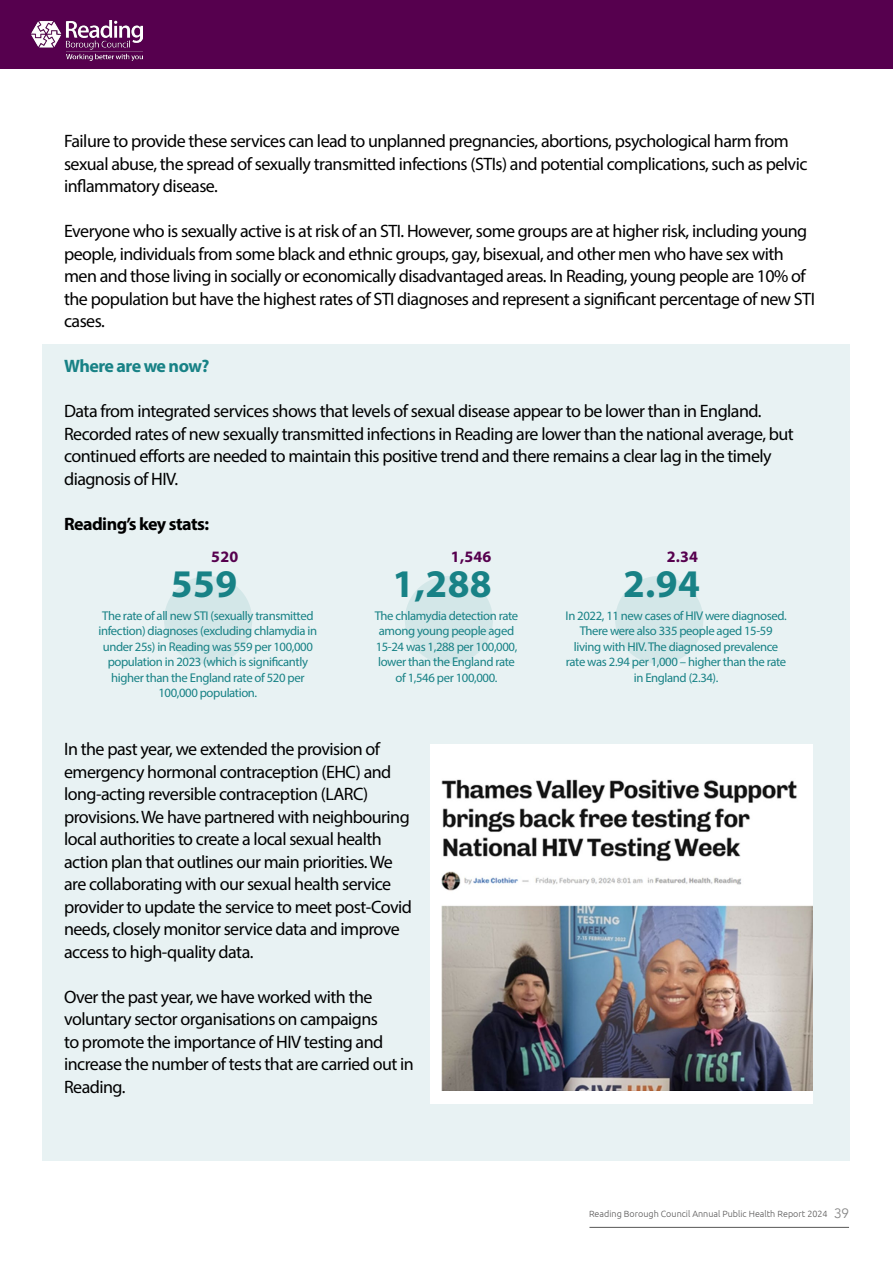
<style>
.page{position:relative;width:893px;height:1263px;background:#fff}
.page>*{position:absolute;margin:0;border:0;box-sizing:border-box;transform-origin:0 0}
.t1{font:700 39.3px "Myriad Pro";letter-spacing:.01em;color:#188286}
.t2{font:18px/22.5px "Myriad Pro";letter-spacing:-.03em;color:#000}
.t3{font:700 18px "Myriad Pro";letter-spacing:-.03em;color:#000}
.t4{font:700 18px "Myriad Pro";letter-spacing:-.04em;color:#188286}
.t5{font:700 15.9px "Myriad Pro";letter-spacing:.01em;color:#56004e}
.t6{font:12.75px/15.5px "Myriad Pro";letter-spacing:-.03em;color:#188286;text-align:center}
.t7{font:300 9px "Ubuntu";color:#575656}
.s1{font-family:"Avenir";font-weight:400;font-size:13.5px;color:#878787}
</style>
<div class="page">
<hr style="left:589px;top:1227px;width:260px;height:1px;background:#575756">
<div style="left:0;top:0;width:893px;height:69px;background:#56004e"></div>
<img style="left:31px;top:20px;width:112px;height:40px">
<div style="left:43px;top:344px;width:807px;height:817px;background:#e8f2f3"></div>
<div style="left:430px;top:744px;width:383px;height:359px;background:#fff"></div>
<img style="left:442px;top:779px;width:371px;height:312px">
<div style="left:405px;top:576px;width:88px;height:88px;background:#d3e7e8;border-radius:50%"></div>
<div style="left:164px;top:576px;width:88px;height:88px;background:#d3e7e8;border-radius:50%"></div>
<div style="left:615px;top:576px;width:88px;height:88px;background:#d3e7e8;border-radius:50%"></div>
<p class="t2" style="left:64px;top:130px;width:745px">Failure to provide these services can lead to unplanned pregnancies, abortions, psychological harm from sexual abuse, the spread of sexually transmitted infections (STIs) and potential complications, such as pelvic inflammatory disease.</p>
<p class="t2" style="left:64px;top:220px;width:752px">Everyone who is sexually active is at risk of an STI. However, some groups are at higher risk, including young people, individuals from some black and ethnic groups, gay, bisexual, and other men who have sex with men and those living in socially or economically disadvantaged areas. In Reading, young people are 10% of the population but have the highest rates of STI diagnoses and represent a significant percentage of new STI cases.</p>
<p class="t4" style="left:64px;top:355px;width:147px">Where are we now?</p>
<p class="t2" style="left:64px;top:400px;width:731px">Data from integrated services shows that levels of sexual disease appear to be lower than in England.<br>Recorded rates of new sexually transmitted infections in Reading are lower than the national average, but continued efforts are needed to maintain this positive trend and there remains a clear lag in the timely diagnosis of HIV.</p>
<p class="t3" style="left:64px;top:512px;width:147px">Reading’s key stats:</p>
<p class="t5" style="left:211px;top:546px;width:28px">520</p>
<h1 class="t1" style="left:171px;top:558px;width:68px">559</h1>
<p class="t6" style="left:99px;top:608px;width:220px">The rate of all new STI (sexually transmitted infection) diagnoses (excluding chlamydia in under 25s) in Reading was 559 per 100,000 population in 2023 (which is significantly higher than the England rate of 520 per 100,000 population.</p>
<p class="t5" style="left:451px;top:546px;width:42px">1,546</p>
<h1 class="t1" style="left:393px;top:558px;width:101px">1,288</h1>
<p class="t6" style="left:375px;top:608px;width:145px">The chlamydia detection rate among young people aged<br>15-24 was 1,288 per 100,000, lower than the England rate of 1,546 per 100,000.</p>
<p class="t2" style="left:64px;top:737px;width:349px">In the past year, we extended the provision of emergency hormonal contraception (EHC) and long-acting reversible contraception (LARC) provisions. We have partnered with neighbouring local authorities to create a local sexual health action plan that outlines our main priorities. We are collaborating with our sexual health service provider to update the service to meet post-Covid needs, closely monitor service data and improve access to high-quality data.</p>
<p class="t2" style="left:64px;top:985px;width:351px">Over the past year, we have worked with the voluntary sector organisations on campaigns<br>to promote the importance of HIV testing and increase the number of tests that are carried out in Reading.</p>
<p class="t5" style="left:667px;top:546px;width:33px">2.34</p>
<h1 class="t1" style="left:623px;top:558px;width:78px">2.94</h1>
<p class="t6" style="left:566px;top:608px;width:223px">In 2022, 11 new cases of HIV were diagnosed.<br>There were also 335 people aged 15-59 living with HIV. The diagnosed prevalence rate was 2.94 per 1,000 – higher than the rate in England (2.34).</p>
<p class="t7" style="left:589px;top:1208px;width:261px">Reading Borough Council Annual Public Health Report 2024 <span class="s1">39</span></p>
</div>
